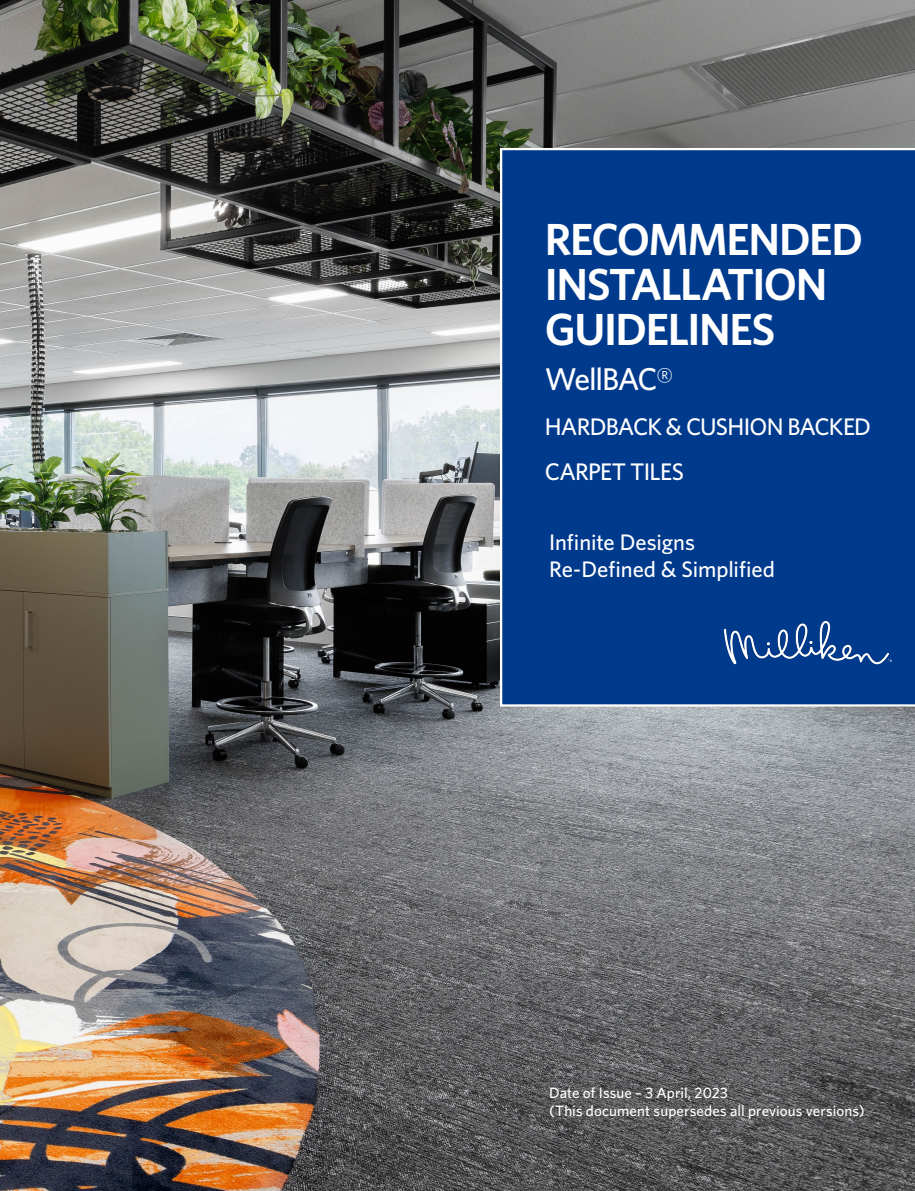
<style>
.page{position:relative;width:915px;height:1191px;background:#fff}
.page>*{position:absolute;margin:0;border:0;box-sizing:border-box;transform-origin:0 0}
.Collection_Name{font:600 45px/45px "Whitney";letter-spacing:-.035em;color:#fff}
.Collection_Name-2{font:500 31.5px "Whitney";letter-spacing:-.045em;color:#fff}
.Collection_Name-3{font:500 24px "Whitney";letter-spacing:-.035em;color:#fff}
.Collection_Name-4{font:500 22.5px "Whitney";letter-spacing:-.005em;color:#fff}
.Collection_Name-5{font:500 15px/18px "Whitney";letter-spacing:.005em;color:#fff}
.s1{font-weight:300}
</style>
<div class="page">
<img style="left:0;top:0;width:914px;height:1191px">
<div style="left:500px;top:148px;width:414px;height:558px;background:#003a8d"></div>
<img style="left:706px;top:603px;width:185px;height:79px">
<p class="Collection_Name" style="left:544px;top:216px;width:319px">RECOMMENDED<br>INSTALLATION</p>
<p class="Collection_Name" style="left:544px;top:306px;width:232px">GUIDELINES</p>
<p class="Collection_Name-2" style="left:544px;top:358px;width:130px">WellBAC<span class="s1">®</span></p>
<p class="Collection_Name-3" style="left:544px;top:411px;width:328px">HARDBACK &amp; CUSHION BACKED</p>
<p class="Collection_Name-3" style="left:544px;top:456px;width:140px">CARPET TILES</p>
<p class="Collection_Name-4" style="left:549px;top:527px;width:147px">Infinite Designs</p>
<p class="Collection_Name-4" style="left:549px;top:554px;width:227px">Re-Defined &amp; Simplified</p>
<p class="Collection_Name-5" style="left:549px;top:1083px;width:317px">Date of Issue – 3 April, 2023<br>(This document supersedes all previous versions)</p>
</div>
